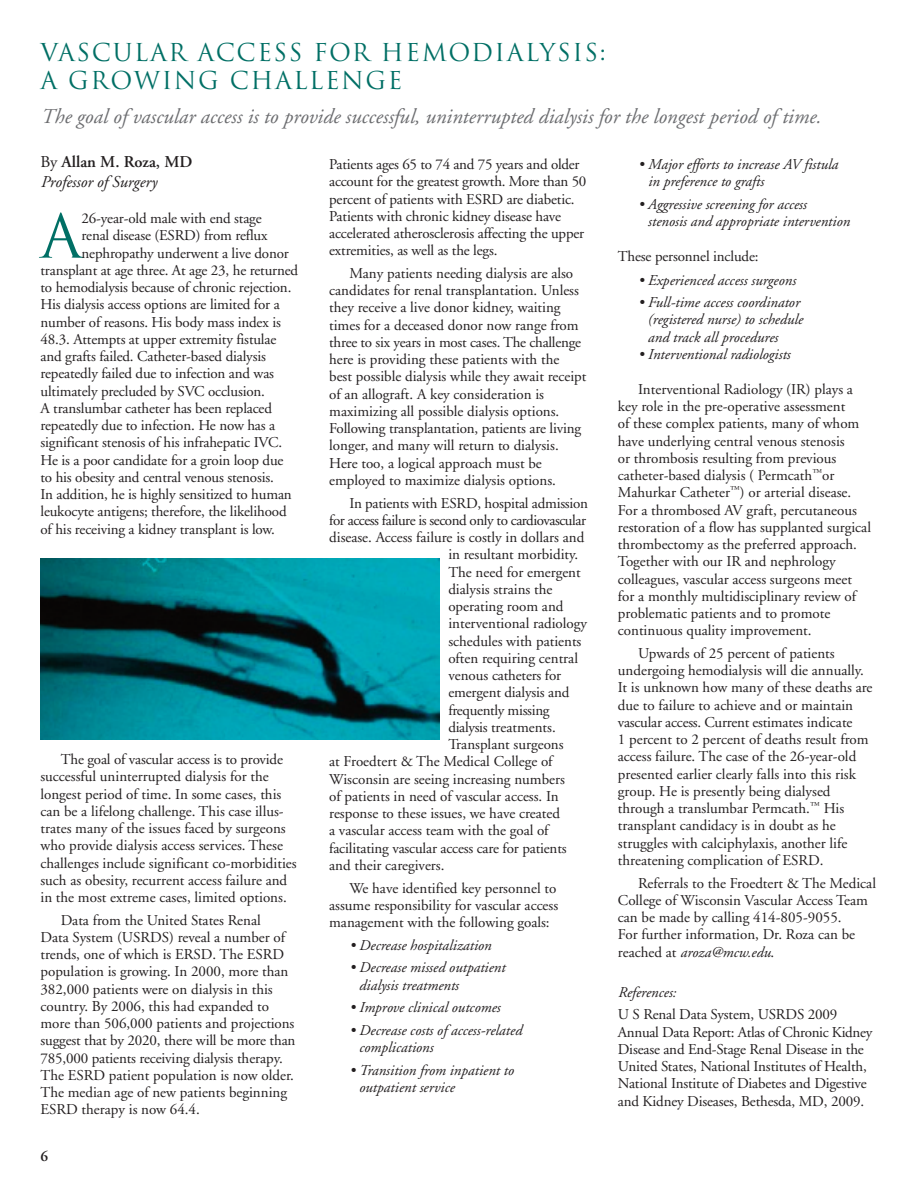
<style>
.page{position:relative;width:918px;height:1188px;background:#fff}
.page>*{position:absolute;margin:0;border:0;box-sizing:border-box;transform-origin:0 0}
.t1{font:58.95px "Trajan";color:#006f65}
.t2{font:24px/28.8px "Trajan";letter-spacing:.065em;color:#006f65}
.t3{font:italic 21px "Adobe Garamond";color:#6c6d70}
.t4{font:italic 16.5px/19.8px "Adobe Garamond";color:#231f20}
.t5{font:15px/17.2px "Adobe Garamond";color:#231f20}
.t6{font:italic 15px/17.2px "Adobe Garamond";color:#231f20}
.t7{font:15px "Adobe Garamond";letter-spacing:-.03em;color:#231f20}
.t8{font:15px "Adobe Garamond";letter-spacing:-.02em;color:#231f20}
.t9{font:600 15px "Adobe Garamond";color:#231f20}
.s1{font-style:normal}
.s2{font-weight:600;font-style:normal}
.s3{font-style:italic}
</style>
<div class="page">
<img style="left:40px;top:559px;width:399px;height:180px">
<h2 class="t2" style="left:40px;top:38px;width:567px">VASCULAR ACCESS FOR HEMODIALYSIS:<br>A GROWING CHALLENGE</h2>
<h3 class="t3" style="left:40px;top:108px;width:782px">The goal of vascular access is to provide successful, uninterrupted dialysis for the longest period of time.</h3>
<p class="t4" style="left:40px;top:154px;width:153px"><span class="s1">By</span> <span class="s2">Allan M. Roza, MD<br></span>Professor of Surgery</p>
<h1 class="t1" style="left:40px;top:203px;width:43px">A</h1>
<p class="t5" style="left:82px;top:211px;width:182px">26-year-old male with end stage</p>
<p class="t5" style="left:82px;top:228px;width:188px">renal disease (ESRD) from reflux</p>
<p class="t5" style="left:82px;top:246px;width:209px">nephropathy underwent a live donor</p>
<p class="t5" style="left:41px;top:263px;width:259px">transplant at age three. At age 23, he returned</p>
<p class="t5" style="left:41px;top:280px;width:252px">to hemodialysis because of chronic rejection.</p>
<p class="t5" style="left:41px;top:297px;width:241px">His dialysis access options are limited for a</p>
<p class="t5" style="left:41px;top:315px;width:242px">number of reasons. His body mass index is</p>
<p class="t5" style="left:41px;top:332px;width:237px">48.3. Attempts at upper extremity fistulae</p>
<p class="t5" style="left:41px;top:349px;width:227px">and grafts failed. Catheter-based dialysis</p>
<p class="t5" style="left:41px;top:366px;width:235px">repeatedly failed due to infection and was</p>
<p class="t5" style="left:41px;top:384px;width:226px">ultimately precluded by SVC occlusion.</p>
<p class="t5" style="left:41px;top:401px;width:233px">A translumbar catheter has been replaced</p>
<p class="t5" style="left:40px;top:418px;width:236px">repeatedly due to infection. He now has a</p>
<p class="t5" style="left:41px;top:435px;width:243px">significant stenosis of his infrahepatic IVC.</p>
<p class="t5" style="left:41px;top:453px;width:244px">He is a poor candidate for a groin loop due</p>
<p class="t5" style="left:40px;top:470px;width:235px">to his obesity and central venous stenosis.</p>
<p class="t5" style="left:40px;top:487px;width:253px">In addition, he is highly sensitized to human</p>
<p class="t5" style="left:40px;top:504px;width:248px">leukocyte antigens; therefore, the likelihood</p>
<p class="t5" style="left:40px;top:522px;width:236px">of his receiving a kidney transplant is low.</p>
<p class="t5" style="left:40px;top:752px;width:258px;text-indent:20px">The goal of vascular access is to provide successful uninterrupted dialysis for the longest period of time. In some cases, this can be a lifelong challenge. This case illus&shy;trates many of the issues faced by surgeons who provide dialysis access services. These challenges include significant co-morbidities such as obesity, recurrent access failure and in the most extreme cases, limited options.</p>
<p class="t5" style="left:40px;top:913px;width:256px;text-indent:20px">Data from the United States Renal<br>Data System (USRDS) reveal a number of trends, one of which is ERSD. The ESRD population is growing. In 2000, more than 382,000 patients were on dialysis in this country. By 2006, this had expanded to more than 506,000 patients and projections suggest that by 2020, there will be more than 785,000 patients receiving dialysis therapy.<br>The ESRD patient population is now older.<br>The median age of new patients beginning ESRD therapy is now 64.4.</p>
<p class="t9" style="left:40px;top:1150px;width:9px">6</p>
<p class="t5" style="left:329px;top:157px;width:259px">Patients ages 65 to 74 and 75 years and older account for the greatest growth. More than 50 percent of patients with ESRD are diabetic.<br>Patients with chronic kidney disease have accelerated atherosclerosis affecting the upper extremities, as well as the legs.</p>
<p class="t5" style="left:329px;top:266px;width:259px;text-indent:20px">Many patients needing dialysis are also candidates for renal transplantation. Unless they receive a live donor kidney, waiting times for a deceased donor now range from three to six years in most cases. The challenge here is providing these patients with the<br>best possible dialysis while they await receipt of an allograft. A key consideration is maximizing all possible dialysis options.<br>Following transplantation, patients are living longer, and many will return to dialysis.<br>Here too, a logical approach must be employed to maximize dialysis options.</p>
<p class="t5" style="left:349px;top:496px;width:240px">In patients with ESRD, hospital admission</p>
<p class="t7" style="left:329px;top:514px;width:258px">for access failure is second only to cardiovascular</p>
<p class="t5" style="left:329px;top:530px;width:257px">disease. Access failure is costly in dollars and</p>
<p class="t5" style="left:448px;top:547px;width:131px">in resultant morbidity.</p>
<p class="t5" style="left:448px;top:565px;width:134px">The need for emergent</p>
<p class="t5" style="left:448px;top:582px;width:106px">dialysis strains the</p>
<p class="t5" style="left:448px;top:599px;width:117px">operating room and</p>
<p class="t5" style="left:448px;top:616px;width:140px">interventional radiology</p>
<p class="t5" style="left:448px;top:634px;width:135px">schedules with patients</p>
<p class="t5" style="left:448px;top:651px;width:131px">often requiring central</p>
<p class="t5" style="left:448px;top:668px;width:114px">venous catheters for</p>
<p class="t5" style="left:448px;top:685px;width:123px">emergent dialysis and</p>
<p class="t8" style="left:448px;top:704px;width:103px">frequently missing</p>
<p class="t5" style="left:448px;top:720px;width:109px">dialysis treatments.</p>
<p class="t5" style="left:448px;top:737px;width:117px">Transplant surgeons</p>
<p class="t5" style="left:329px;top:754px;width:225px">at Froedtert &amp; The Medical College of</p>
<p class="t5" style="left:329px;top:772px;width:237px">Wisconsin are seeing increasing numbers</p>
<p class="t5" style="left:329px;top:789px;width:231px">of patients in need of vascular access. In</p>
<p class="t5" style="left:329px;top:806px;width:232px">response to these issues, we have created</p>
<p class="t5" style="left:329px;top:823px;width:221px">a vascular access team with the goal of</p>
<p class="t5" style="left:329px;top:841px;width:239px">facilitating vascular access care for patients</p>
<p class="t5" style="left:329px;top:858px;width:117px">and their caregivers.</p>
<p class="t5" style="left:329px;top:880px;width:231px;text-indent:20px">We have identified key personnel to assume responsibility for vascular access management with the following goals:</p>
<p class="t6" style="left:349px;top:938px;width:143px">• Decrease hospitalization</p>
<p class="t6" style="left:359px;top:960px;width:148px;text-indent:-9px">• Decrease missed outpatient dialysis treatments</p>
<p class="t6" style="left:349px;top:1000px;width:152px">• Improve clinical outcomes</p>
<p class="t6" style="left:359px;top:1023px;width:165px;text-indent:-9px">• Decrease costs of access-related complications</p>
<p class="t6" style="left:359px;top:1063px;width:156px;text-indent:-9px">• Transition from inpatient to outpatient service</p>
<p class="t6" style="left:648px;top:157px;width:192px;text-indent:-10px">• Major efforts to increase AV fistula in preference to grafts</p>
<p class="t6" style="left:648px;top:197px;width:204px;text-indent:-9px">• Aggressive screening for access<br>stenosis and appropriate intervention</p>
<p class="t5" style="left:618px;top:249px;width:142px">These personnel include:</p>
<p class="t6" style="left:638px;top:273px;width:159px">• Experienced access surgeons</p>
<p class="t6" style="left:648px;top:295px;width:157px;text-indent:-9px">• Full-time access coordinator (registered nurse) to schedule and track all procedures</p>
<p class="t6" style="left:638px;top:347px;width:154px">• Interventional radiologists</p>
<p class="t5" style="left:618px;top:382px;width:255px;text-indent:20px">Interventional Radiology (IR) plays a key role in the pre-operative assessment<br>of these complex patients, many of whom have underlying central venous stenosis<br>or thrombosis resulting from previous catheter-based dialysis ( Permcath<sup>™</sup>or Mahurkar Catheter<sup>™</sup>) or arterial disease.<br>For a thrombosed AV graft, percutaneous restoration of a flow has supplanted surgical thrombectomy as the preferred approach.<br>Together with our IR and nephrology colleagues, vascular access surgeons meet for a monthly multidisciplinary review of problematic patients and to promote continuous quality improvement.</p>
<p class="t5" style="left:618px;top:646px;width:256px;text-indent:20px">Upwards of 25 percent of patients undergoing hemodialysis will die annually.<br>It is unknown how many of these deaths are due to failure to achieve and or maintain vascular access. Current estimates indicate<br>1 percent to 2 percent of deaths result from access failure. The case of the 26-year-old presented earlier clearly falls into this risk group. He is presently being dialysed through a translumbar Permcath.<sup>™</sup> His transplant candidacy is in doubt as he struggles with calciphylaxis, another life threatening complication of ESRD.</p>
<p class="t5" style="left:618px;top:876px;width:260px;text-indent:20px">Referrals to the Froedtert &amp; The Medical College of Wisconsin Vascular Access Team can be made by calling 414-805-9055.<br>For further information, Dr. Roza can be reached at <span class="s3">aroza@mcw.edu</span>.</p>
<p class="t6" style="left:618px;top:985px;width:60px">References:</p>
<p class="t5" style="left:618px;top:1007px;width:256px">U S Renal Data System, USRDS 2009<br>Annual Data Report: Atlas of Chronic Kidney Disease and End-Stage Renal Disease in the United States, National Institutes of Health, National Institute of Diabetes and Digestive and Kidney Diseases, Bethesda, MD, 2009.</p>
</div>
